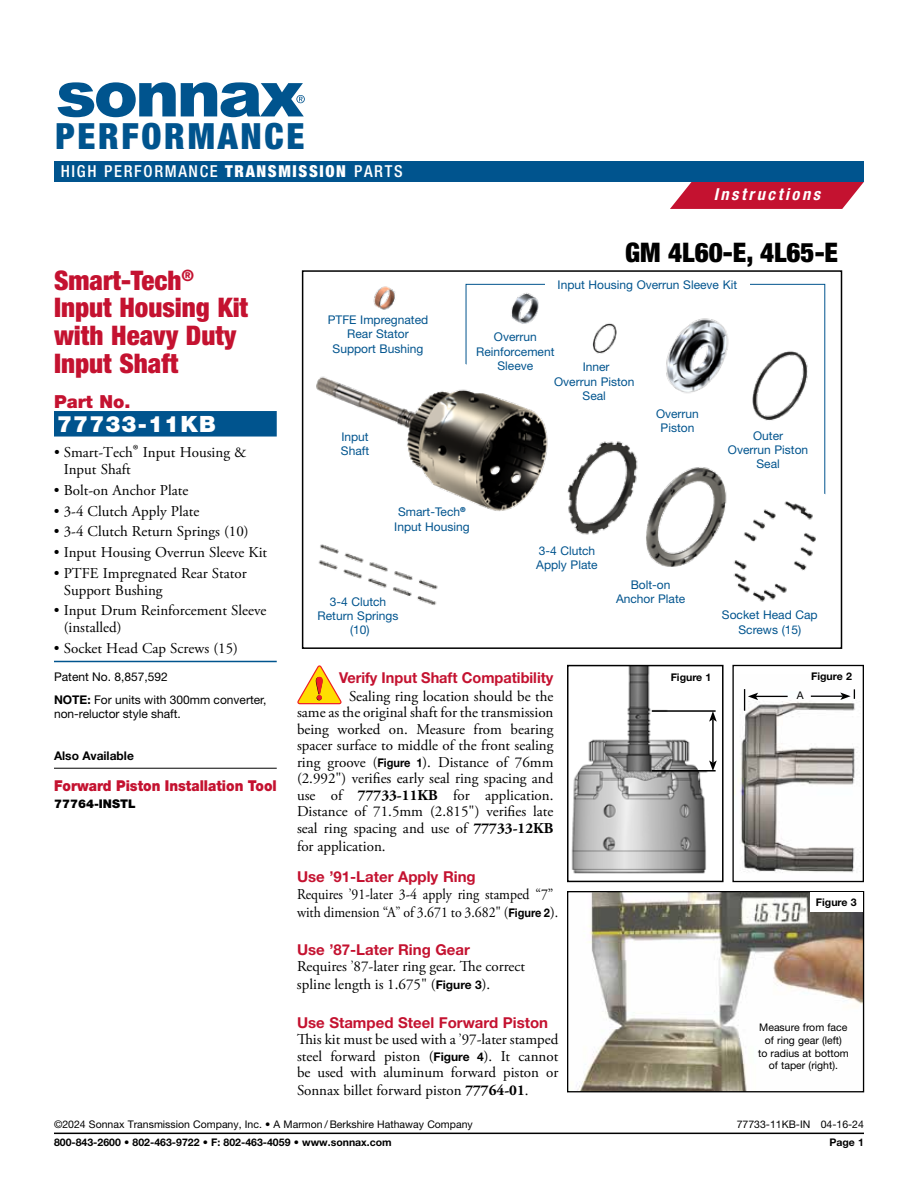
<style>
.page{position:relative;width:918px;height:1188px;background:#fff}
.page>*{position:absolute;margin:0;border:0;box-sizing:border-box;transform-origin:0 0}
.t1{font:900 condensed 36.15px "Helvetica Neue LT Std";letter-spacing:.075em;color:#00548e}
.t2{font:900 condensed 27px/27.8px "Helvetica Neue LT Std";color:#c41230}
.t3{font:900 condensed 27px "Helvetica Neue LT Std";color:#000}
.t4{font:900 22.5px "Helvetica Neue LT Std";letter-spacing:.05em;color:#fff}
.t5{font:900 18px "Helvetica Neue LT Std";color:#c41230}
.t6{font:500 condensed 16.5px "Helvetica Neue LT Std";letter-spacing:.1em;color:#fff}
.t7{font:italic 700 condensed 16.5px "Helvetica Neue LT Std";letter-spacing:.155em;color:#fff}
.t8{font:15px/16.5px "Adobe Garamond Pro";color:#000}
.t9{font:700 15px "Helvetica Neue LT Std";color:#c41230}
.t10{font:15px/18px "Adobe Garamond Pro";color:#000;scale:.92 1}
.t11{font:900 15px "Helvetica Neue LT Std";color:#c41230;scale:.9 1}
.t12{font:12px/14.4px "Helvetica Neue LT Std";color:#00548e;text-align:center}
.t13{font:12px/23.4px "Helvetica Neue LT Std";color:#000}
.t14{font:700 12px "Helvetica Neue LT Std";color:#000}
.t15{font:900 12px "Helvetica Neue LT Std";color:#000}
.t16{font:10.5px/12.6px "Helvetica Neue LT Std";color:#000;text-align:center}
.t17{font:700 10.5px "Helvetica Neue LT Std";color:#000}
.s1{font-weight:900}
.s2{font-size:18px}
.s3{font-weight:700}
.s4{font-family:"Helvetica Neue LT Std";font-weight:700;font-size:12px}
</style>
<div class="page">
<div style="left:54px;top:411px;width:223px;height:26px;background:#00548e"></div>
<hr style="left:54px;top:661px;width:223px;height:1px;background:#00548e">
<hr style="left:54px;top:768px;width:223px;height:1px;background:#000">
<svg style="left:297px;top:665px;width:45px;height:39px"></svg>
<img style="left:734px;top:689px;width:124px;height:184px">
<div style="left:732px;top:665px;width:132px;height:217px;border:1px solid #000"></div>
<hr style="left:756px;top:696px;width:32px;height:1px;background:#000">
<svg style="left:744px;top:689px;width:14px;height:22px"></svg>
<hr style="left:811px;top:696px;width:32px;height:1px;background:#000">
<svg style="left:840px;top:689px;width:15px;height:11px"></svg>
<img style="left:571px;top:668px;width:137px;height:206px">
<div style="left:567px;top:665px;width:157px;height:217px;border:2px solid #000"></div>
<hr style="left:652px;top:710px;width:64px;height:2px;background:#000">
<hr style="left:652px;top:770px;width:64px;height:2px;background:#000">
<hr style="left:712px;top:719px;width:2px;height:44px;background:#000">
<svg style="left:709px;top:711px;width:8px;height:11px"></svg>
<svg style="left:709px;top:760px;width:8px;height:11px"></svg>
<img style="left:576px;top:893px;width:286px;height:197px">
<div style="left:567px;top:891px;width:297px;height:201px;border:1px solid #000"></div>
<div style="left:810px;top:893px;width:53px;height:19px;background:#fff"></div>
<img style="left:316px;top:283px;width:510px;height:322px">
<div style="left:302px;top:270px;width:540px;height:379px;border:2px solid #000"></div>
<svg style="left:465px;top:284px;width:361px;height:78px"></svg>
<div style="left:545px;top:280px;width:204px;height:18px;background:#fff"></div>
<svg style="left:459px;top:362px;width:367px;height:150px"></svg>
<hr style="left:54px;top:1133px;width:810px;height:1px;background:#000">
<svg style="left:670px;top:182px;width:194px;height:27px;background:#ca2c47"></svg>
<div style="left:54px;top:161px;width:810px;height:21px;background:#00548e"></div>
<svg style="left:58px;top:82px;width:247px;height:35px"></svg>
<h1 class="t1" style="left:56px;top:114px;width:250px">PERFORMANCE</h1>
<p class="t6" style="left:61px;top:162px;width:343px">HIGH PERFORMANCE <span class="s1">TRANSMISSION</span> PARTS</p>
<p class="t7" style="left:714px;top:185px;width:108px">Instructions</p>
<h2 class="t3" style="left:625px;top:236px;width:215px">GM 4L60-E, 4L65-E</h2>
<h2 class="t2" style="left:54px;top:266px;width:196px">Smart-Tech<sup>®<br></sup>Input Housing Kit with Heavy Duty<br>Input Shaft</h2>
<p class="t5" style="left:54px;top:391px;width:78px">Part No.</p>
<h3 class="t4" style="left:57px;top:410px;width:160px">77733-11KB</h3>
<p class="t8" style="left:64px;top:445px;width:184px;text-indent:-10px">• Smart-Tech<span class="s2">®</span> Input Housing &amp;<br>Input Shaft</p>
<p class="t8" style="left:54px;top:482px;width:136px">• Bolt-on Anchor Plate</p>
<p class="t8" style="left:54px;top:503px;width:147px">• 3-4 Clutch Apply Plate</p>
<p class="t8" style="left:54px;top:524px;width:196px">• 3-4 Clutch Return Springs (10)</p>
<p class="t8" style="left:54px;top:545px;width:215px">• Input Housing Overrun Sleeve Kit</p>
<p class="t8" style="left:64px;top:566px;width:185px;text-indent:-10px">• PTFE Impregnated Rear Stator<br>Support Bushing</p>
<p class="t8" style="left:64px;top:603px;width:204px;text-indent:-10px">• Input Drum Reinforcement Sleeve (installed)</p>
<p class="t8" style="left:54px;top:640px;width:186px">• Socket Head Cap Screws (15)</p>
<p class="t13" style="left:54px;top:664px;width:214px">Patent No. 8,857,592<br><span class="s3">NOTE:</span> For units with 300mm converter,</p>
<p class="t13" style="left:54px;top:702px;width:128px">non-reluctor style shaft.</p>
<p class="t14" style="left:54px;top:748px;width:81px">Also Available</p>
<p class="t11" style="left:54px;top:777px;width:249px">Forward Piston Installation Tool</p>
<p class="t15" style="left:54px;top:796px;width:83px">77764-INSTL</p>
<p class="t12" style="left:328px;top:312px;width:102px">PTFE Impregnated<br>Rear Stator<br>Support Bushing</p>
<p class="t12" style="left:341px;top:429px;width:30px;text-align:left">Input<br>Shaft</p>
<p class="t12" style="left:558px;top:277px;width:181px">Input Housing Overrun Sleeve Kit</p>
<p class="t12" style="left:476px;top:330px;width:80px">Overrun<br>Reinforcement<br>Sleeve</p>
<p class="t12" style="left:554px;top:360px;width:82px">Inner<br>Overrun Piston<br>Seal</p>
<p class="t12" style="left:656px;top:406px;width:44px">Overrun<br>Piston</p>
<p class="t12" style="left:728px;top:428px;width:82px">Outer<br>Overrun Piston<br>Seal</p>
<p class="t12" style="left:394px;top:505px;width:77px">Smart-Tech<sup>®<br></sup>Input Housing</p>
<p class="t12" style="left:318px;top:594px;width:82px">3-4 Clutch<br>Return Springs (10)</p>
<p class="t12" style="left:536px;top:543px;width:63px;text-align:left">3-4 Clutch<br>Apply Plate</p>
<p class="t12" style="left:616px;top:577px;width:71px">Bolt-on<br>Anchor Plate</p>
<p class="t12" style="left:722px;top:608px;width:97px">Socket Head Cap<br>Screws (15)</p>
<p class="t9" style="left:339px;top:668px;width:216px">Verify Input Shaft Compatibility</p>
<p class="t8" style="left:297px;top:688px;width:258px;text-align:justify;text-indent:52px">Sealing ring location should be the same as the original shaft for the transmission being worked on. Measure from bearing spacer surface to middle of the front sealing ring groove (<span class="s4">Figure 1</span>). Distance of 76mm (2.992") verifies early seal ring spacing and use of <span class="s3">77733-11KB</span> for application.<br>Distance of 71.5mm (2.815") verifies late seal ring spacing and use of <span class="s3">77733-12KB</span></p>
<p class="t8" style="left:297px;top:838px;width:90px">for application.</p>
<p class="t9" style="left:297px;top:867px;width:180px">Use ’91-Later Apply Ring</p>
<p class="t10" style="left:297px;top:885px;width:286px">Requires ’91-later 3-4 apply ring stamped “7” with dimension “A” of 3.671 to 3.682" (<span class="s4">Figure 2</span>).</p>
<p class="t9" style="left:297px;top:940px;width:174px">Use ’87-Later Ring Gear</p>
<p class="t8" style="left:297px;top:958px;width:230px;line-height:18px">Requires ’87-later ring gear. The correct spline length is 1.675" (<span class="s4">Figure 3</span>).</p>
<p class="t9" style="left:297px;top:1013px;width:253px">Use Stamped Steel Forward Piston</p>
<p class="t8" style="left:297px;top:1032px;width:263px;text-align:justify">This kit must be used with a ’97-later stamped steel forward piston (<span class="s4">Figure 4</span>). It cannot be used with aluminum forward piston or</p>
<p class="t8" style="left:297px;top:1083px;width:233px">Sonnax billet forward piston <span class="s3">77764-01</span>.</p>
<p class="t17" style="left:671px;top:670px;width:42px">Figure 1</p>
<p class="t17" style="left:811px;top:670px;width:42px">Figure 2</p>
<p class="t16" style="left:797px;top:689px;width:8px">A</p>
<p class="t17" style="left:816px;top:896px;width:42px">Figure 3</p>
<p class="t16" style="left:758px;top:1021px;width:92px">Measure from face of ring gear (left)<br>to radius at bottom of taper (right).</p>
<p class="t16" style="left:54px;top:1118px;width:420px">©2024 Sonnax Transmission Company, Inc. • A Marmon / Berkshire Hathaway Company</p>
<p class="t16" style="left:737px;top:1118px;width:129px">77733-11KB-IN 04-16-24</p>
<p class="t17" style="left:54px;top:1136px;width:339px">800-843-2600 • 802-463-9722 • F: 802-463-4059 • www.sonnax.com</p>
<p class="t17" style="left:829px;top:1136px;width:36px">Page 1</p>
</div>
